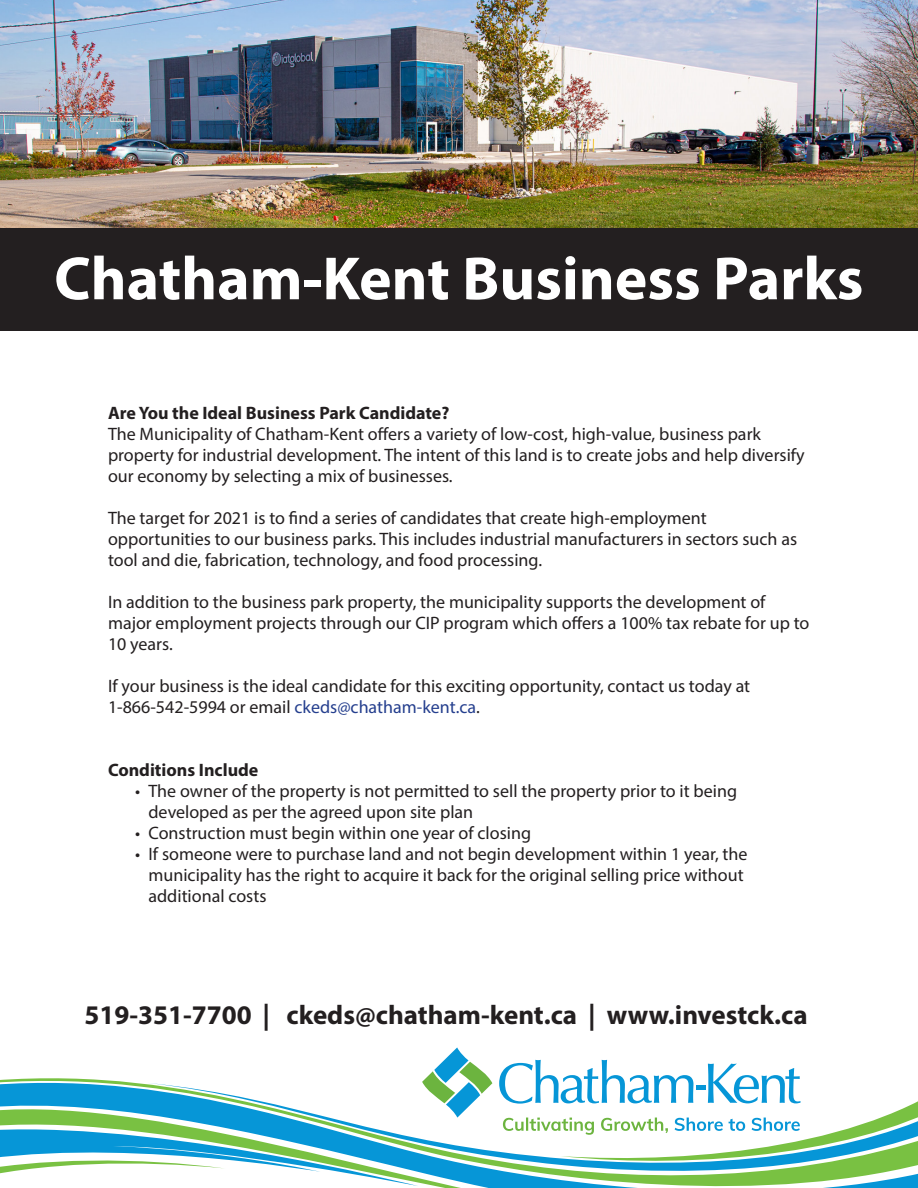
<style>
.page{position:relative;width:918px;height:1188px;background:#fff}
.page>*{position:absolute;margin:0;border:0;box-sizing:border-box;transform-origin:0 0}
.t1{font:700 61.5px "Myriad Pro";color:#fff}
.t2{font:700 27px "Myriad Pro";color:#231f20}
.t3{font:18px/21px "Myriad Pro";color:#231f20}
.t4{font:700 18px "Myriad Pro";color:#231f20}
.s1{color:#253f8e}
</style>
<div class="page">
<img style="left:0;top:0;width:918px;height:228px">
<div style="left:0;top:228px;width:918px;height:103px;background:#231f20"></div>
<svg style="left:0;top:1059px;width:918px;height:129px"></svg>
<svg style="left:147px;top:1083px;width:771px;height:101px"></svg>
<svg style="left:0;top:1113px;width:419px;height:73px"></svg>
<svg style="left:459px;top:1062px;width:33px;height:32px"></svg>
<svg style="left:422px;top:1071px;width:33px;height:32px"></svg>
<svg style="left:434px;top:1047px;width:46px;height:71px"></svg>
<svg style="left:499px;top:1060px;width:419px;height:110px"></svg>
<p class="t1" style="left:54px;top:238px;width:811px">Chatham-Kent Business Parks</p>
<h4 class="t4" style="left:108px;top:401px;width:343px">Are You the Ideal Business Park Candidate?</h4>
<p class="t3" style="left:108px;top:423px;width:698px">The Municipality of Chatham-Kent ofers a variety of low-cost, high-value, business park property for industrial development. The intent of this land is to create jobs and help diversify our economy by selecting a mix of businesses.</p>
<p class="t3" style="left:108px;top:507px;width:691px">The target for 2021 is to fnd a series of candidates that create high-employment opportunities to our business parks. This includes industrial manufacturers in sectors such as tool and die, fabrication, technology, and food processing.</p>
<p class="t3" style="left:108px;top:591px;width:703px">In addition to the business park property, the municipality supports the development of major employment projects through our CIP program which ofers a 100% tax rebate for up to<br>10 years.</p>
<p class="t3" style="left:108px;top:675px;width:644px">If your business is the ideal candidate for this exciting opportunity, contact us today at<br>1-866-542-5994 or email <span class="s1">ckeds@chatham-kent.ca</span>.</p>
<h4 class="t4" style="left:108px;top:758px;width:152px">Conditions Include</h4>
<p class="t3" style="left:148px;top:780px;width:590px;text-indent:-14px">• The owner of the property is not permitted to sell the property prior to it being developed as per the agreed upon site plan</p>
<p class="t3" style="left:135px;top:822px;width:398px">• Construction must begin within one year of closing</p>
<p class="t3" style="left:148px;top:843px;width:601px;text-indent:-14px">• If someone were to purchase land and not begin development within 1 year, the municipality has the right to acquire it back for the original selling price without additional costs</p>
<p class="t2" style="left:84px;top:998px;width:725px">519-351-7700 | ckeds@chatham-kent.ca | www.investck.ca</p>
</div>
